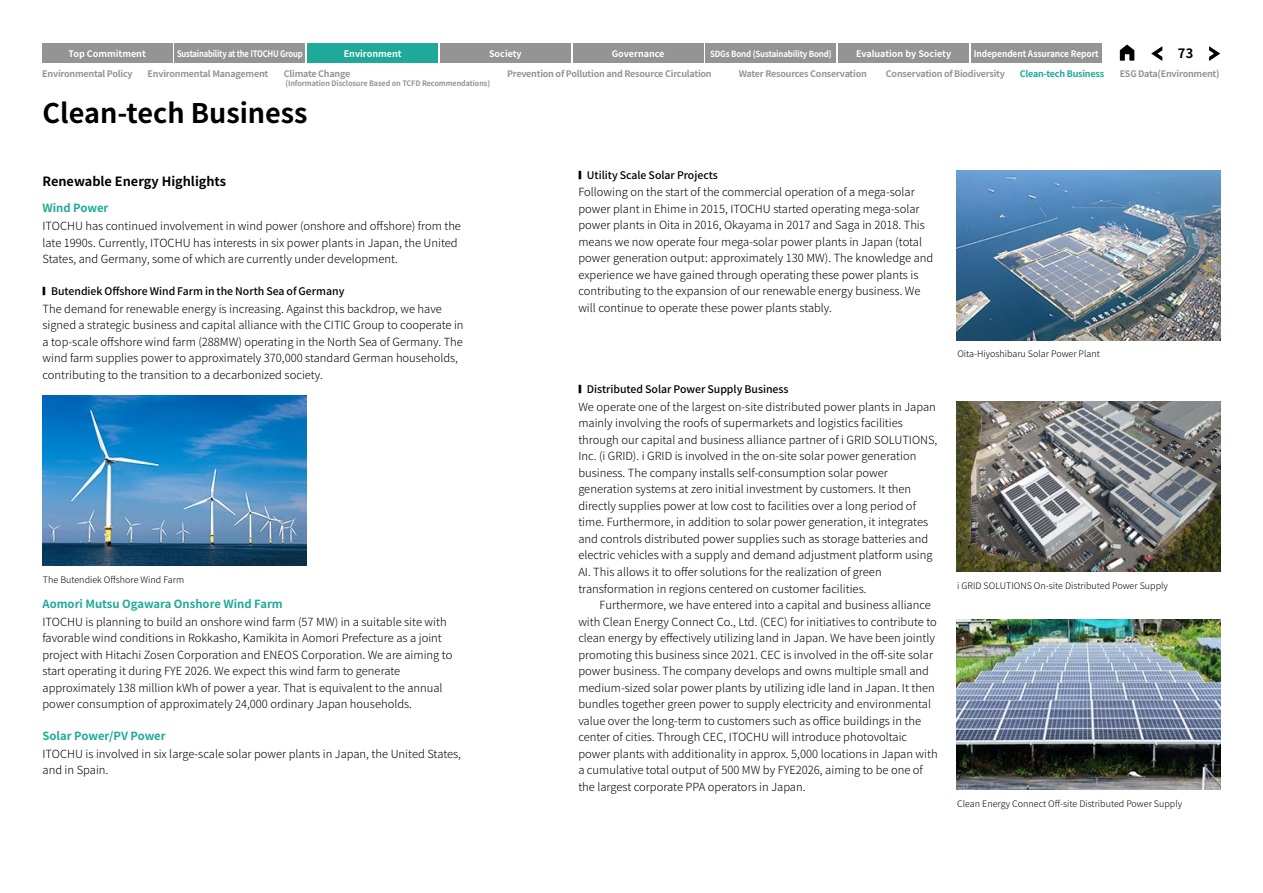
<style>
.page{position:relative;width:1263px;height:893px;background:#fff}
.page>*{position:absolute;margin:0;border:0;box-sizing:border-box;transform-origin:0 0}
.t1{font:700 27px "Noto Sans JP";color:#000}
.t2{font:700 12.9px "Noto Sans JP";color:#000}
.t3{font:700 12.75px "Noto Sans JP";color:#000}
.t4{font:300 11.25px/16.5px "Noto Sans JP";color:#000}
.t5{font:700 11.25px "Noto Sans JP";color:#1ea998}
.t6{font:500 10.5px "Noto Sans JP";color:#000;scale:.3 1}
.t7{font:700 9px "Noto Sans JP";letter-spacing:-.025em;color:#949495}
.t8{font:300 9px "Noto Sans JP";color:#000}
.t9{font:700 9px "Noto Sans JP";letter-spacing:-.01em;color:#fff}
.t10{font:700 9px "Noto Sans JP";letter-spacing:-.01em;color:#fff;scale:.85 1}
.t11{font:700 9px "Noto Sans JP";letter-spacing:-.01em;color:#fff;scale:.93 1}
.t12{font:700 9px "Noto Sans JP";letter-spacing:-.025em;color:#1ea998}
.t13{font:700 8.55px "Noto Sans JP";letter-spacing:-.02em;color:#fff;scale:.93 1}
.t14{font:700 7.5px "Noto Sans JP";letter-spacing:-.01em;color:#949495;scale:.96 1}
</style>
<div class="page">
<svg style="left:1151px;top:46px;width:11px;height:15px"></svg>
<svg style="left:1209px;top:46px;width:11px;height:15px"></svg>
<svg style="left:1120px;top:45px;width:14px;height:16px"></svg>
<div style="left:42px;top:44px;width:130px;height:19px;background:#949495"></div>
<div style="left:573px;top:44px;width:130px;height:19px;background:#949495"></div>
<div style="left:440px;top:44px;width:130px;height:19px;background:#949495"></div>
<div style="left:706px;top:44px;width:130px;height:19px;background:#949495"></div>
<div style="left:838px;top:44px;width:131px;height:19px;background:#949495"></div>
<div style="left:971px;top:44px;width:130px;height:19px;background:#949495"></div>
<div style="left:175px;top:44px;width:130px;height:19px;background:#949495"></div>
<div style="left:308px;top:44px;width:130px;height:19px;background:#1ea998"></div>
<img style="left:957px;top:401px;width:263px;height:170px">
<img style="left:957px;top:620px;width:263px;height:170px">
<img style="left:43px;top:395px;width:263px;height:171px">
<img style="left:957px;top:170px;width:263px;height:170px">
<p class="t9" style="left:69px;top:48px;width:79px">Top Commitment</p>
<p class="t10" style="left:177px;top:48px;width:149px">Sustainability at the ITOCHU Group</p>
<p class="t9" style="left:344px;top:48px;width:59px">Environment</p>
<p class="t9" style="left:489px;top:48px;width:34px">Society</p>
<p class="t9" style="left:612px;top:48px;width:54px">Governance</p>
<p class="t13" style="left:710px;top:49px;width:132px">SDGs Bond (Sustainability Bond)</p>
<p class="t9" style="left:856px;top:48px;width:97px">Evaluation by Society</p>
<p class="t11" style="left:974px;top:48px;width:136px">Independent Assurance Report</p>
<p class="t2" style="left:1178px;top:46px;width:17px">73</p>
<p class="t7" style="left:284px;top:69px;width:68px">Climate Change</p>
<p class="t7" style="left:507px;top:69px;width:206px">Prevention of Pollution and Resource Circulation</p>
<p class="t7" style="left:739px;top:69px;width:130px">Water Resources Conservation</p>
<p class="t7" style="left:886px;top:69px;width:121px">Conservation of Biodiversity</p>
<p class="t7" style="left:1120px;top:69px;width:101px">ESG Data(Environment)</p>
<p class="t14" style="left:285px;top:79px;width:215px">(Information Disclosure Based on TCFD Recommendations)</p>
<p class="t7" style="left:42px;top:69px;width:92px">Environmental Policy</p>
<p class="t7" style="left:148px;top:69px;width:122px">Environmental Management</p>
<p class="t12" style="left:1020px;top:69px;width:86px">Clean-tech Business</p>
<h1 class="t1" style="left:43px;top:98px;width:267px">Clean-tech Business</h1>
<p class="t3" style="left:43px;top:174px;width:185px">Renewable Energy Highlights</p>
<p class="t5" style="left:43px;top:201px;width:67px">Wind Power</p>
<p class="t4" style="left:43px;top:218px;width:420px">ITOCHU has continued involvement in wind power (onshore and offshore) from the late 1990s. Currently, ITOCHU has interests in six power plants in Japan, the United<br>States, and Germany, some of which are currently under development.</p>
<p class="t6" style="left:43px;top:285px;width:1008px">■ Butendiek Offshore Wind Farm in the North Sea of Germany</p>
<p class="t4" style="left:43px;top:301px;width:423px">The demand for renewable energy is increasing. Against this backdrop, we have signed a strategic business and capital alliance with the CITIC Group to cooperate in a top-scale offshore wind farm (288MW) operating in the North Sea of Germany. The wind farm supplies power to approximately 370,000 standard German households, contributing to the transition to a decarbonized society.</p>
<p class="t8" style="left:43px;top:575px;width:143px">The Butendiek Offshore Wind Farm</p>
<p class="t5" style="left:43px;top:597px;width:242px">Aomori Mutsu Ogawara Onshore Wind Farm</p>
<p class="t4" style="left:43px;top:613px;width:411px">ITOCHU is planning to build an onshore wind farm (57 MW) in a suitable site with favorable wind conditions in Rokkasho, Kamikita in Aomori Prefecture as a joint project with Hitachi Zosen Corporation and ENEOS Corporation. We are aiming to start operating it during FYE 2026. We expect this wind farm to generate approximately 138 million kWh of power a year. That is equivalent to the annual power consumption of approximately 24,000 ordinary Japan households.</p>
<p class="t4" style="left:43px;top:745px;width:420px">ITOCHU is involved in six large-scale solar power plants in Japan, the United States, and in Spain.</p>
<p class="t5" style="left:43px;top:729px;width:125px">Solar Power/PV Power</p>
<p class="t6" style="left:578px;top:169px;width:466px">■ Utility Scale Solar Projects</p>
<p class="t4" style="left:578px;top:184px;width:356px">Following on the start of the commercial operation of a mega-solar power plant in Ehime in 2015, ITOCHU started operating mega-solar power plants in Oita in 2016, Okayama in 2017 and Saga in 2018. This means we now operate four mega-solar power plants in Japan (total power generation output: approximately 130 MW). The knowledge and experience we have gained through operating these power plants is contributing to the expansion of our renewable energy business. We will continue to operate these power plants stably.</p>
<p class="t6" style="left:578px;top:383px;width:703px">■ Distributed Solar Power Supply Business</p>
<p class="t4" style="left:578px;top:399px;width:361px">We operate one of the largest on-site distributed power plants in Japan mainly involving the roofs of supermarkets and logistics facilities through our capital and business alliance partner of i GRID SOLUTIONS, Inc. (i GRID). i GRID is involved in the on-site solar power generation business. The company installs self-consumption solar power generation systems at zero initial investment by customers. It then directly supplies power at low cost to facilities over a long period of time. Furthermore, in addition to solar power generation, it integrates and controls distributed power supplies such as storage batteries and electric vehicles with a supply and demand adjustment platform using AI. This allows it to offer solutions for the realization of green transformation in regions centered on customer facilities.</p>
<p class="t4" style="left:578px;top:597px;width:361px;text-indent:21px">Furthermore, we have entered into a capital and business alliance with Clean Energy Connect Co., Ltd. (CEC) for initiatives to contribute to clean energy by effectively utilizing land in Japan. We have been jointly promoting this business since 2021. CEC is involved in the off-site solar power business. The company develops and owns multiple small and medium-sized solar power plants by utilizing idle land in Japan. It then bundles together green power to supply electricity and environmental value over the long-term to customers such as office buildings in the center of cities. Through CEC, ITOCHU will introduce photovoltaic power plants with additionality in approx. 5,000 locations in Japan with a cumulative total output of 500 MW by FYE2026, aiming to be one of the largest corporate PPA operators in Japan.</p>
<p class="t8" style="left:957px;top:348px;width:144px">Oita-Hiyoshibaru Solar Power Plant</p>
<p class="t8" style="left:957px;top:580px;width:212px">i GRID SOLUTIONS On-site Distributed Power Supply</p>
<p class="t8" style="left:957px;top:799px;width:226px">Clean Energy Connect Off-site Distributed Power Supply</p>
</div>
